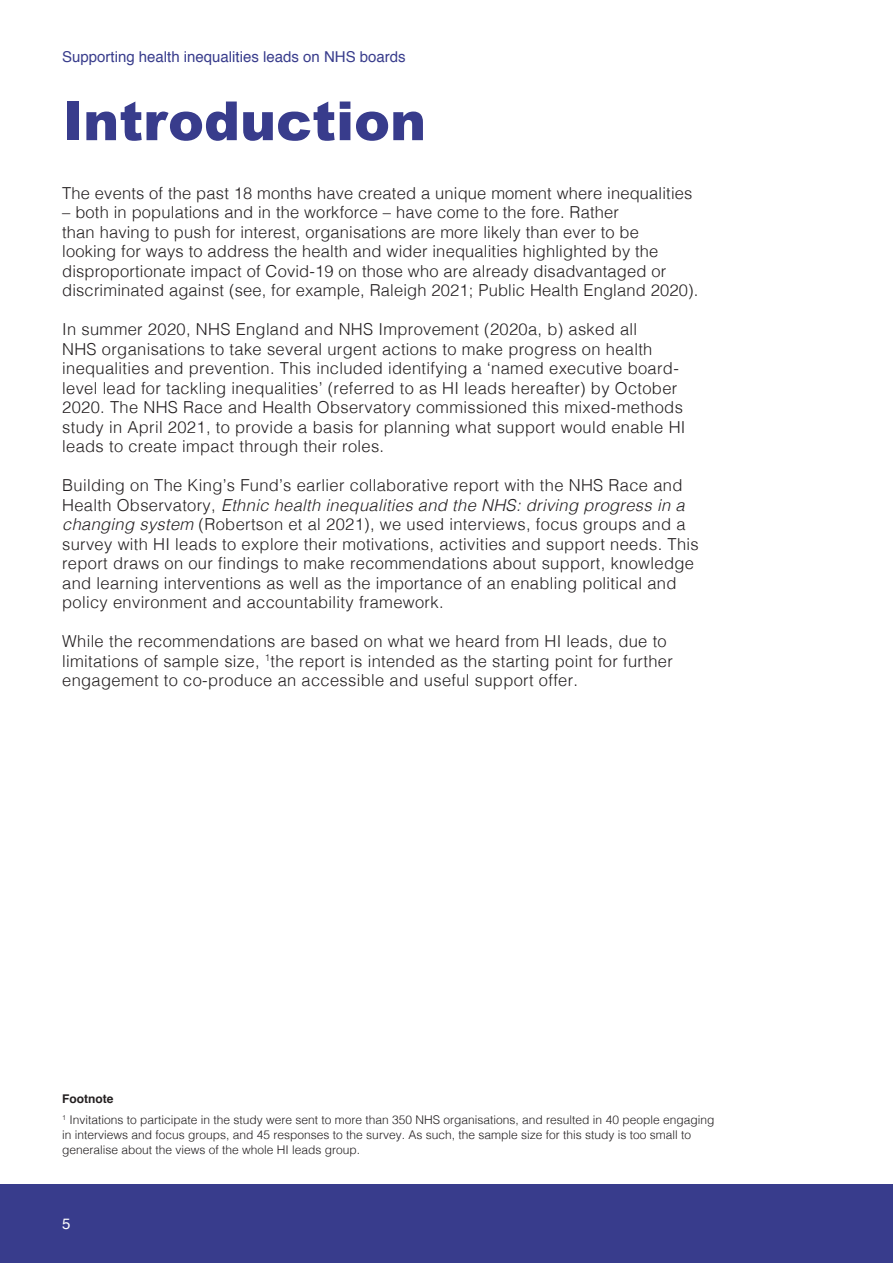
<style>
.page{position:relative;width:893px;height:1263px;background:#fff}
.page>*{position:absolute;margin:0;border:0;box-sizing:border-box;transform-origin:0 0}
.Header_1{font:900 54px "Arial";color:#383c8c}
.Body{font:300 16.5px/19.5px "Helvetica";letter-spacing:.02em;color:#231f20}
.t1{font:15px "Helvetica";color:#383c8c}
.t2{font:15px "Helvetica";color:#fff}
.Body-2{font:300 12px/15px "Helvetica";color:#231f20}
.Body-3{font:700 12px "Helvetica";color:#231f20}
.s1{font-style:italic}
</style>
<div class="page">
<div style="left:0;top:1184px;width:893px;height:79px;background:#383c8c"></div>
<p class="t1" style="left:62px;top:45px;width:345px">Supporting health inequalities leads on NHS boards</p>
<p class="Header_1" style="left:62px;top:82px;width:365px">Introduction</p>
<p class="Body" style="left:62px;top:182px;width:632px">The events of the past 18 months have created a unique moment where inequalities</p>
<p class="Body" style="left:62px;top:201px;width:638px">– both in populations and in the workforce – have come to the fore. Rather<br>than having to push for interest, organisations are more likely than ever to be<br>looking for ways to address the health and wider inequalities highlighted by the disproportionate impact of Covid-19 on those who are already disadvantaged or discriminated against (see, for example, Raleigh 2021; Public Health England 2020).</p>
<p class="Body" style="left:62px;top:318px;width:625px">In summer 2020, NHS England and NHS Improvement (2020a, b) asked all<br>NHS organisations to take several urgent actions to make progress on health inequalities and prevention. This included identifying a ‘named executive board&shy;level lead for tackling inequalities’ (referred to as HI leads hereafter) by October 2020. The NHS Race and Health Observatory commissioned this mixed-methods study in April 2021, to provide a basis for planning what support would enable HI leads to create impact through their roles.</p>
<p class="Body" style="left:62px;top:474px;width:638px">Building on The King’s Fund’s earlier collaborative report with the NHS Race and Health Observatory, <span class="s1">Ethnic health inequalities and the NHS: driving progress in a changing system</span> (Robertson et al 2021), we used interviews, focus groups and a survey with HI leads to explore their motivations, activities and support needs. This report draws on our findings to make recommendations about support, knowledge and learning interventions as well as the importance of an enabling political and policy environment and accountability framework.</p>
<p class="Body" style="left:62px;top:630px;width:612px">While the recommendations are based on what we heard from HI leads, due to limitations of sample size, <sup>1</sup>the report is intended as the starting point for further engagement to co-produce an accessible and useful support offer.</p>
<p class="Body-3" style="left:62px;top:1089px;width:53px">Footnote</p>
<p class="Body-2" style="left:62px;top:1112px;width:654px"><sup>1</sup> Invitations to participate in the study were sent to more than 350 NHS organisations, and resulted in 40 people engaging in interviews and focus groups, and 45 responses to the survey. As such, the sample size for this study is too small to generalise about the views of the whole HI leads group.</p>
<p class="t2" style="left:62px;top:1212px;width:10px">5</p>
</div>
